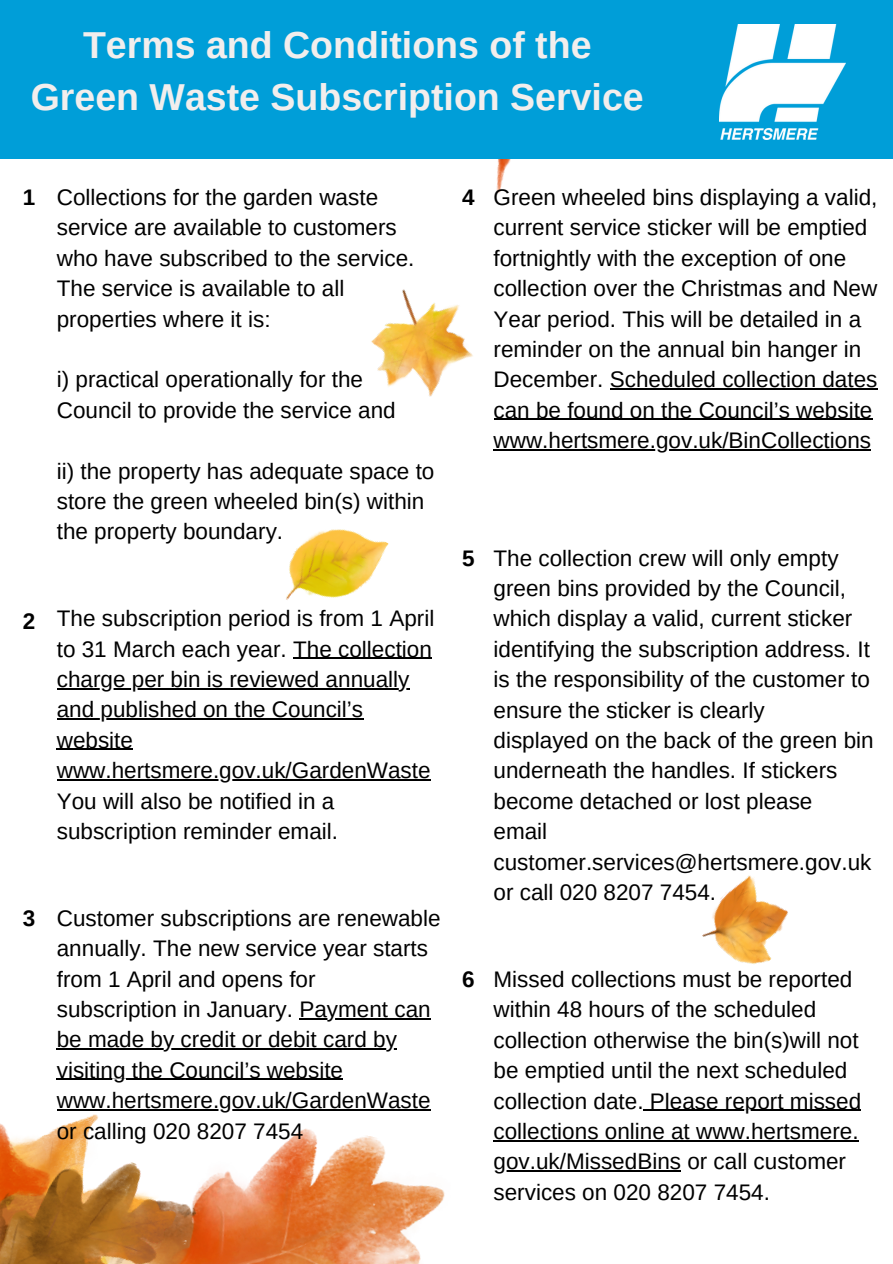
<style>
.page{position:relative;width:893px;height:1264px;background:#fff}
.page>*{position:absolute;margin:0;border:0;box-sizing:border-box;transform-origin:0 0}
.t1{font:700 37.5px "Arimo";color:#f2eeed}
.t2{font:22.5px/30.3px "Arimo";color:#000}
.t3{font:700 22.5px "Arimo";color:#000}
</style>
<div class="page">
<img style="left:0;top:1048px;width:445px;height:215px">
<img style="left:0;top:1124px;width:188px;height:139px">
<img style="left:286px;top:529px;width:103px;height:71px">
<img style="left:371px;top:289px;width:102px;height:108px">
<img style="left:702px;top:875px;width:86px;height:89px">
<div style="left:0;top:0;width:892px;height:159px;background:#009ed8"></div>
<img style="left:719px;top:24px;width:126px;height:115px">
<hr style="left:609px;top:388px;width:268px;height:1px;background:#000">
<hr style="left:493px;top:419px;width:379px;height:1px;background:#000">
<hr style="left:493px;top:449px;width:378px;height:1px;background:#000">
<hr style="left:293px;top:657px;width:139px;height:2px;background:#000">
<hr style="left:57px;top:688px;width:352px;height:1px;background:#000">
<hr style="left:57px;top:718px;width:306px;height:1px;background:#000">
<hr style="left:57px;top:749px;width:76px;height:1px;background:#000">
<hr style="left:57px;top:779px;width:373px;height:1px;background:#000">
<hr style="left:299px;top:1018px;width:131px;height:1px;background:#000">
<hr style="left:57px;top:1048px;width:340px;height:1px;background:#000">
<hr style="left:57px;top:1078px;width:286px;height:1px;background:#000">
<hr style="left:57px;top:1109px;width:373px;height:1px;background:#000">
<hr style="left:643px;top:1109px;width:218px;height:1px;background:#000">
<hr style="left:493px;top:1140px;width:365px;height:1px;background:#000">
<hr style="left:493px;top:1170px;width:188px;height:1px;background:#000">
<p class="t1" style="left:83px;top:24px;width:510px">Terms and Conditions of the</p>
<p class="t1" style="left:31px;top:76px;width:614px">Green Waste Subscription Service</p>
<p class="t3" style="left:23px;top:185px;width:14px">1</p>
<p class="t2" style="left:57px;top:182px;width:359px">Collections for the garden waste service are available to customers who have subscribed to the service.<br>The service is available to all properties where it is:</p>
<p class="t2" style="left:57px;top:364px;width:340px">i) practical operationally for the<br>Council to provide the service and</p>
<p class="t2" style="left:57px;top:455px;width:379px">ii) the property has adequate space to store the green wheeled bin(s) within the property boundary.</p>
<p class="t3" style="left:462px;top:185px;width:14px">4</p>
<p class="t2" style="left:493px;top:182px;width:385px">Green wheeled bins displaying a valid, current service sticker will be emptied fortnightly with the exception of one collection over the Christmas and New Year period. This will be detailed in a reminder on the annual bin hanger in December. Scheduled collection dates can be found on the Council’s website www.hertsmere.gov.uk/BinCollections</p>
<p class="t3" style="left:23px;top:608px;width:14px">2</p>
<p class="t2" style="left:57px;top:603px;width:379px">The subscription period is from 1 April to 31 March each year. The collection charge per bin is reviewed annually and published on the Council’s website www.hertsmere.gov.uk/GardenWaste<br>You will also be notified in a subscription reminder email.</p>
<p class="t3" style="left:462px;top:545px;width:14px">5</p>
<p class="t2" style="left:493px;top:542px;width:378px">The collection crew will only empty green bins provided by the Council, which display a valid, current sticker identifying the subscription address. It is the responsibility of the customer to ensure the sticker is clearly</p>
<p class="t2" style="left:493px;top:725px;width:381px">displayed on the back of the green bin underneath the handles. If stickers become detached or lost please</p>
<p class="t2" style="left:493px;top:816px;width:379px">email customer.services@hertsmere.gov.uk or call 020 8207 7454.</p>
<p class="t3" style="left:23px;top:905px;width:14px">3</p>
<p class="t2" style="left:57px;top:902px;width:385px">Customer subscriptions are renewable annually. The new service year starts from 1 April and opens for subscription in January. Payment can be made by credit or debit card by visiting the Council’s website</p>
<p class="t2" style="left:57px;top:1085px;width:375px">www.hertsmere.gov.uk/GardenWaste or calling 020 8207 7454</p>
<p class="t3" style="left:462px;top:966px;width:14px">6</p>
<p class="t2" style="left:493px;top:964px;width:369px">Missed collections must be reported within 48 hours of the scheduled collection otherwise the bin(s)will not be emptied until the next scheduled collection date. Please report missed collections online at www.hertsmere. gov.uk/MissedBins or call customer services on 020 8207 7454.</p>
</div>
